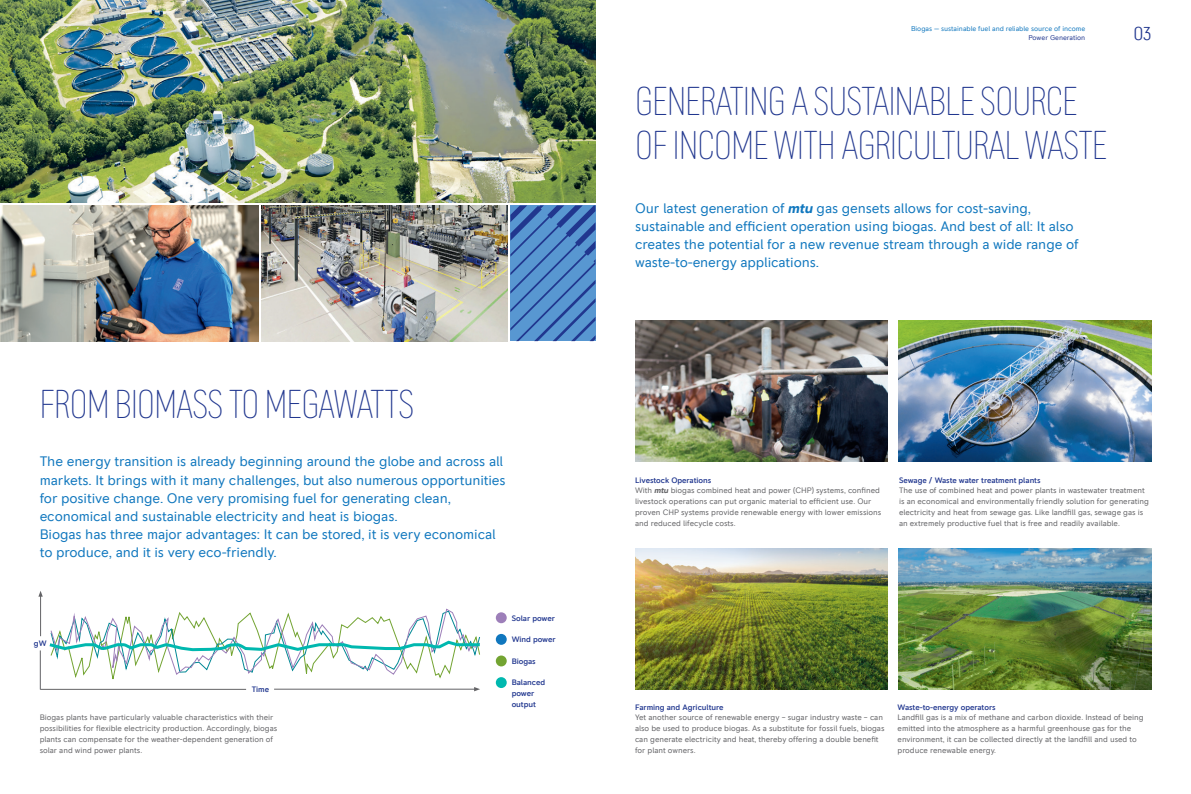
<style>
.page{position:relative;width:1191px;height:794px;background:#fff}
.page>*{position:absolute;margin:0;border:0;box-sizing:border-box;transform-origin:0 0}
.t1{font:200 condensed 40px/44px "RR Pioneer";letter-spacing:-.015em;color:#21378f}
.t2{font:300 condensed 19px "RR Pioneer";color:#21378f}
.t3{font:14px/18.2px "RR Pioneer";letter-spacing:-.01em;color:#1077be}
.t4{font:8px/10.8px "RR Pioneer";letter-spacing:-.005em;color:#636366}
.t5{font:500 8px/10.8px "RR Pioneer";letter-spacing:-.005em;color:#21378f}
.t6{font:7px "RR Pioneer";letter-spacing:-.005em;color:#1077be}
.t7{font:7px "RR Pioneer";letter-spacing:-.005em;color:#21378f}
.s1{font-weight:700;font-style:italic}
.s2{font-weight:500;color:#21378f}
</style>
<div class="page">
<img style="left:0;top:0;width:595px;height:203px">
<img style="left:635px;top:321px;width:252px;height:140px">
<img style="left:0;top:205px;width:258px;height:136px">
<img style="left:261px;top:205px;width:246px;height:136px">
<svg style="left:510px;top:205px;width:85px;height:136px"></svg>
<img style="left:635px;top:549px;width:252px;height:140px">
<img style="left:899px;top:549px;width:252px;height:140px">
<img style="left:899px;top:321px;width:252px;height:140px">
<div style="left:496px;top:612px;width:11px;height:11px;background:#9d7fb9;border-radius:50%"></div>
<div style="left:496px;top:634px;width:11px;height:11px;background:#1077be;border-radius:50%"></div>
<div style="left:496px;top:655px;width:11px;height:11px;background:#73a432;border-radius:50%"></div>
<div style="left:496px;top:677px;width:11px;height:11px;background:#00b8af;border-radius:50%"></div>
<hr style="left:40px;top:595px;width:1px;height:41px;background:#636366">
<svg style="left:38px;top:591px;width:5px;height:5px"></svg>
<hr style="left:40px;top:650px;width:1px;height:39px;background:#636366">
<hr style="left:40px;top:689px;width:206px;height:1px;background:#636366">
<svg style="left:46px;top:608px;width:434px;height:83px"></svg>
<h1 class="t1" style="left:40px;top:382px;width:376px">FROM BIOMASS TO MEGAWATTS</h1>
<p class="t3" style="left:40px;top:452px;width:467px">The energy transition is already beginning around the globe and across all markets. It brings with it many challenges, but also numerous opportunities for positive change. One very promising fuel for generating clean, economical and sustainable electricity and heat is biogas.<br>Biogas has three major advantages: It can be stored, it is very economical to produce, and it is very eco-friendly.</p>
<p class="t5" style="left:34px;top:638px;width:14px">gW</p>
<p class="t5" style="left:252px;top:683px;width:19px">Time</p>
<p class="t4" style="left:40px;top:712px;width:239px">Biogas plants have particularly valuable characteristics with their possibilities for flexible electricity production. Accordingly, biogas plants can compensate for the weather-dependent generation of solar and wind power plants.</p>
<p class="t5" style="left:511px;top:612px;width:45px">Solar power</p>
<p class="t5" style="left:511px;top:634px;width:46px">Wind power</p>
<p class="t5" style="left:511px;top:655px;width:26px">Biogas</p>
<p class="t5" style="left:511px;top:677px;width:35px">Balanced power output</p>
<p class="t6" style="left:911px;top:24px;width:176px">Biogas — sustainable fuel and reliable source of income</p>
<p class="t7" style="left:1028px;top:33px;width:59px">Power Generation</p>
<h1 class="t1" style="left:635px;top:80px;width:474px">GENERATING A SUSTAINABLE SOURCE<br>OF INCOME WITH AGRICULTURAL WASTE</h1>
<p class="t3" style="left:635px;top:199px;width:445px">Our latest generation of <span class="s1">mtu</span> gas gensets allows for cost-saving, sustainable and efficient operation using biogas. And best of all: It also creates the potential for a new revenue stream through a wide range of waste-to-energy applications.</p>
<h2 class="t2" style="left:1133px;top:22px;width:19px">03</h2>
<p class="t4" style="left:635px;top:474px;width:248px"><span class="s2">Livestock Operations<br></span>With <span class="s1">mtu</span> biogas combined heat and power (CHP) systems, confined livestock operations can put organic material to efficient use. Our proven CHP systems provide renewable energy with lower emissions and reduced lifecycle costs.</p>
<p class="t5" style="left:899px;top:474px;width:143px">Sewage / Waste water treatment plants</p>
<p class="t4" style="left:899px;top:485px;width:251px">The use of combined heat and power plants in wastewater treatment is an economical and environmentally friendly solution for generating electricity and heat from sewage gas. Like landfill gas, sewage gas is an extremely productive fuel that is free and readily available.</p>
<p class="t5" style="left:635px;top:701px;width:90px">Farming and Agriculture</p>
<p class="t4" style="left:635px;top:712px;width:251px">Yet another source of renewable energy – sugar industry waste – can also be used to produce biogas. As a substitute for fossil fuels, biogas can generate electricity and heat, thereby offering a double benefit for plant owners.</p>
<p class="t5" style="left:897px;top:701px;width:100px">Waste-to-energy operators</p>
<p class="t4" style="left:897px;top:712px;width:247px">Landfill gas is a mix of methane and carbon dioxide. Instead of being emitted into the atmosphere as a harmful greenhouse gas for the environment, it can be collected directly at the landfill and used to produce renewable energy.</p>
</div>
